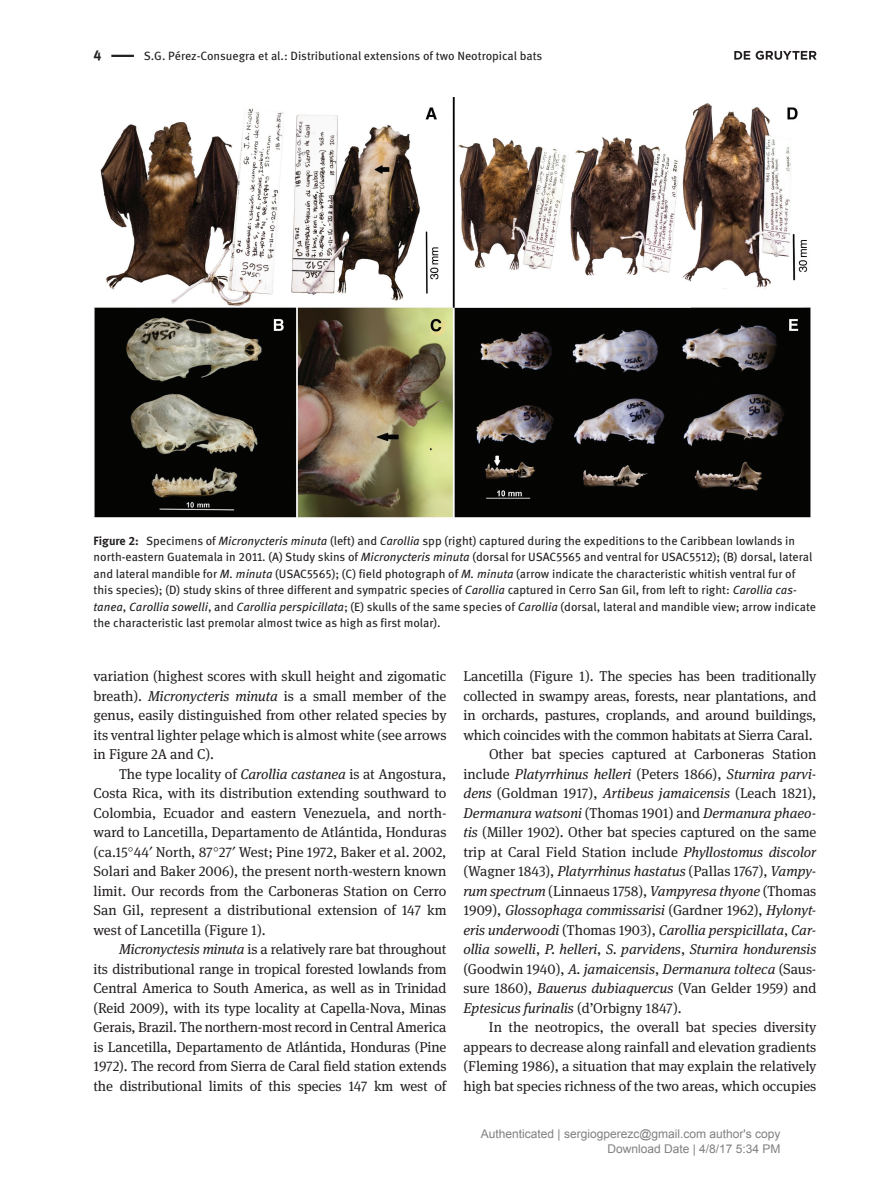
<style>
.page{position:relative;width:893px;height:1191px;background:#fff}
.page>*{position:absolute;margin:0;border:0;box-sizing:border-box;transform-origin:0 0}
.t1{font:14.25px/19.5px "DG Meta Serif Science";color:#231f20;text-align:justify}
.t2{font:italic 14.25px "DG Meta Serif Science";color:#231f20}
.t3{font:700 14.25px "DG Meta Science";color:#231f20}
.t4{font:12px/16.5px "DG Meta Science";color:#231f20}
.t5{font:12px/15px "Arial";color:#808080;text-align:right}
.s1{font-weight:700}
.s2{font-style:italic}
.s3{font-style:normal}
</style>
<div class="page">
<hr style="left:111px;top:55px;width:23px;height:2px;background:#231f20">
<img style="left:94px;top:98px;width:717px;height:420px">
<svg style="left:734px;top:51px;width:83px;height:9px"></svg>
<p class="t3" style="left:94px;top:44px;width:10px">4</p>
<p class="t4" style="left:144px;top:47px;width:400px">S.G. Pérez-Consuegra et al.: Distributional extensions of two Neotropical bats</p>
<p class="t4" style="left:94px;top:532px;width:724px"><span class="s1">Figure 2:</span> Specimens of <span class="s2">Micronycteris minuta</span> (left) and <span class="s2">Carollia</span> spp (right) captured during the expeditions to the Caribbean lowlands in north-eastern Guatemala in 2011. (A) Study skins of <span class="s2">Micronycteris minuta</span> (dorsal for USAC5565 and ventral for USAC5512); (B) dorsal, lateral and lateral mandible for <span class="s2">M. minuta</span> (USAC5565); (C) field photograph of <span class="s2">M. minuta</span> (arrow indicate the characteristic whitish ventral fur of this species); (D) study skins of three different and sympatric species of <span class="s2">Carollia</span> captured in Cerro San Gil, from left to right: <span class="s2">Carollia cas&shy;tanea</span>, <span class="s2">Carollia sowelli</span>, and <span class="s2">Carollia perspicillata</span>; (E) skulls of the same species of <span class="s2">Carollia</span> (dorsal, lateral and mandible view; arrow indicate the characteristic last premolar almost twice as high as first molar).</p>
<p class="t1" style="left:94px;top:666px;width:354px">variation (highest scores with skull height and zigomatic breath). <span class="s2">Micronycteris minuta</span> is a small member of the genus, easily distinguished from other related species by its ventral lighter pelage which is almost white (see arrows in Figure 2A and C).</p>
<p class="t1" style="left:94px;top:764px;width:354px;text-indent:26px">The type locality of <span class="s2">Carollia castanea</span> is at Angostura, Costa Rica, with its distribution extending southward to Colombia, Ecuador and eastern Venezuela, and north&shy;ward to Lancetilla, Departamento de Atlántida, Honduras (ca.15 44 North, 87 27 West; Pine 1972, Baker et al. 2002, Solari and Baker 2006), the present north-western known limit. Our records from the Carboneras Station on Cerro San Gil, represent a distributional extension of 147 km west of Lancetilla (Figure 1).</p>
<p class="t1" style="left:94px;top:939px;width:354px;text-indent:26px"><span class="s2">Micronyctesis minuta</span> is a relatively rare bat throughout its distributional range in tropical forested lowlands from Central America to South America, as well as in Trinidad (Reid 2009), with its type locality at Capella-Nova, Minas Gerais, Brazil. The northern-most record in Central America is Lancetilla, Departamento de Atlántida, Honduras (Pine 1972). The record from Sierra de Caral field station extends the distributional limits of this species 147 km west of</p>
<p class="t1" style="left:463px;top:666px;width:354px">Lancetilla (Figure 1). The species has been traditionally</p>
<p class="t1" style="left:463px;top:686px;width:354px">collected in swampy areas, forests, near plantations, and</p>
<p class="t1" style="left:463px;top:705px;width:354px">in orchards, pastures, croplands, and around buildings,</p>
<p class="t1" style="left:463px;top:725px;width:351px">which coincides with the common habitats at Sierra Caral.</p>
<p class="t1" style="left:489px;top:744px;width:329px">Other bat species captured at Carboneras Station</p>
<p class="t2" style="left:463px;top:763px;width:354px"><span class="s3">include</span> Platyrrhinus helleri <span class="s3">(Peters 1866),</span> Sturnira parvi-</p>
<p class="t1" style="left:463px;top:783px;width:354px"><span class="s2">dens</span> (Goldman 1917), <span class="s2">Artibeus jamaicensis</span> (Leach 1821),</p>
<p class="t2" style="left:463px;top:802px;width:354px">Dermanura watsoni <span class="s3">(Thomas 1901) and</span> Dermanura phaeo-</p>
<p class="t1" style="left:463px;top:822px;width:354px"><span class="s2">tis</span> (Miller 1902). Other bat species captured on the same</p>
<p class="t1" style="left:463px;top:841px;width:354px">trip at Caral Field Station include <span class="s2">Phyllostomus discolor</span></p>
<p class="t1" style="left:463px;top:861px;width:354px">(Wagner 1843), <span class="s2">Platyrrhinus hastatus</span> (Pallas 1767), <span class="s2">Vampy-</span></p>
<p class="t2" style="left:463px;top:880px;width:354px">rum spectrum <span class="s3">(Linnaeus 1758),</span> Vampyresa thyone <span class="s3">(Thomas</span></p>
<p class="t2" style="left:463px;top:899px;width:354px"><span class="s3">1909),</span> Glossophaga commissarisi <span class="s3">(Gardner 1962),</span> Hylonyt-</p>
<p class="t2" style="left:463px;top:919px;width:354px">eris underwoodi <span class="s3">(Thomas 1903),</span> Carollia perspicillata<span class="s3">,</span> Car-</p>
<p class="t2" style="left:463px;top:938px;width:354px">ollia sowelli<span class="s3">,</span> P. helleri<span class="s3">,</span> S. parvidens<span class="s3">,</span> Sturnira hondurensis</p>
<p class="t2" style="left:463px;top:958px;width:354px"><span class="s3">(Goodwin 1940),</span> A. jamaicensis<span class="s3">,</span> Dermanura tolteca <span class="s3">(Saus-</span></p>
<p class="t1" style="left:463px;top:978px;width:354px">sure 1860), <span class="s2">Bauerus dubiaquercus</span> (Van Gelder 1959) and</p>
<p class="t2" style="left:463px;top:997px;width:220px">Eptesicus furinalis <span class="s3">(d’Orbigny 1847).</span></p>
<p class="t1" style="left:489px;top:1017px;width:329px">In the neotropics, the overall bat species diversity</p>
<p class="t1" style="left:463px;top:1036px;width:354px">appears to decrease along rainfall and elevation gradients</p>
<p class="t1" style="left:463px;top:1056px;width:354px">(Fleming 1986), a situation that may explain the relatively</p>
<p class="t1" style="left:463px;top:1075px;width:354px">high bat species richness of the two areas, which occupies</p>
<p class="t5" style="left:481px;top:1127px;width:301px">Authenticated | sergiogperezc@gmail.com author's copy<br>Download Date | 4/8/17 5:34 PM</p>
</div>
